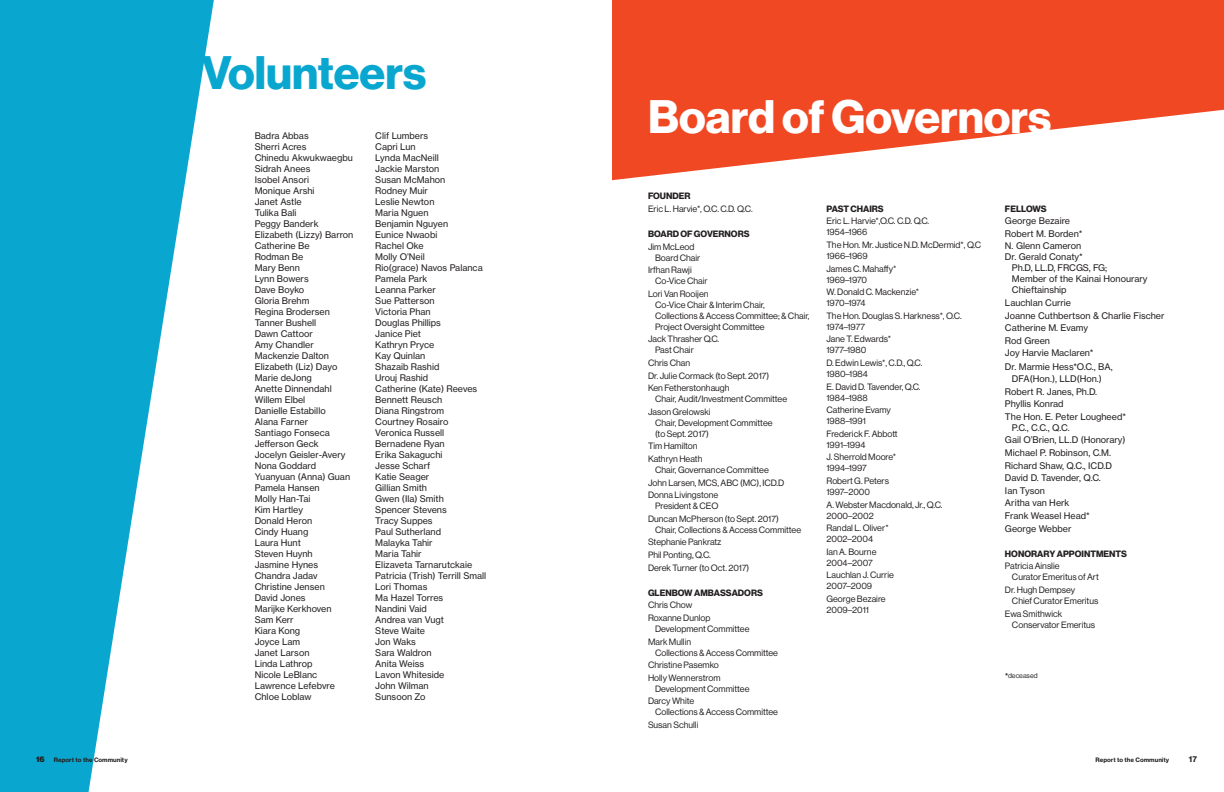
<style>
.page{position:relative;width:1224px;height:792px;background:#fff}
.page>*{position:absolute;margin:0;border:0;box-sizing:border-box;transform-origin:0 0}
.t1{font:46px "N Haas Grotesk DS Std 75 Bd";color:#fff}
.t2{font:46px "N Haas Grotesk DS Std 75 Bd";color:#09a7cf}
.t3{font:9px/11px "N Haas Grotesk TX Std 55 Rg";color:#231f20}
.t4{font:9px/11px "N Haas Grotesk DS Std 55 Rg";color:#231f20}
.t5{font:9px "N Haas Grotesk DS Std 75 Bd";color:#231f20}
.t6{font:8px "N Haas Grotesk TX Std 75 Bd";color:#231f20}
.t7{font:7px "N Haas Grotesk DS Std 55 Rg";color:#231f20}
.t8{font:6px "N Haas Grotesk TX Std 75 Bd";color:#231f20}
.s1{font-family:"N Haas Grotesk DS Std 95 Blk";font-size:8px}
.s2{font-family:"N Haas Grotesk DS Std 75 Bd"}
</style>
<div class="page">
<svg style="left:0;top:0;width:214px;height:792px;fill:#09a7cf"></svg>
<svg style="left:612px;top:0;width:612px;height:180px;fill:#f04822"></svg>
<p class="t8" style="left:36px;top:756px;width:93px"><span class="s1">16</span> Report to the Community</p>
<h1 class="t2" style="left:202px;top:46px;width:226px">Volunteers</h1>
<p class="t3" style="left:255px;top:130px;width:100px">Badra Abbas<br>Sherri Acres<br>Chinedu Akwukwaegbu<br>Sidrah Anees<br>Isobel Ansori<br>Monique Arshi<br>Janet Astle<br>Tulika Bali<br>Peggy Banderk<br>Elizabeth (Lizzy) Barron<br>Catherine Be<br>Rodman Be<br>Mary Benn<br>Lynn Bowers<br>Dave Boyko<br>Gloria Brehm<br>Regina Brodersen<br>Tanner Bushell<br>Dawn Cattoor<br>Amy Chandler<br>Mackenzie Dalton<br>Elizabeth (Liz) Dayo<br>Marie deJong<br>Anette Dinnendahl<br>Willem Elbel<br>Danielle Estabillo<br>Alana Farner<br>Santiago Fonseca<br>Jefferson Geck<br>Jocelyn Geisler-Avery<br>Nona Goddard<br>Yuanyuan (Anna) Guan<br>Pamela Hansen<br>Molly Han-Tai<br>Kim Hartley<br>Donald Heron<br>Cindy Huang<br>Laura Hunt<br>Steven Huynh<br>Jasmine Hynes<br>Chandra Jadav<br>Christine Jensen<br>David Jones<br>Marijke Kerkhoven<br>Sam Kerr<br>Kiara Kong<br>Joyce Lam<br>Janet Larson<br>Linda Lathrop<br>Nicole LeBlanc<br>Lawrence Lefebvre<br>Chloe Loblaw</p>
<p class="t3" style="left:375px;top:130px;width:112px">Clif Lumbers<br>Capri Lun<br>Lynda MacNeill<br>Jackie Marston<br>Susan McMahon<br>Rodney Muir<br>Leslie Newton<br>Maria Nguen<br>Benjamin Nguyen<br>Eunice Nwaobi<br>Rachel Oke<br>Molly O’Neil<br>Rio(grace) Navos Palanca<br>Pamela Park<br>Leanna Parker<br>Sue Patterson<br>Victoria Phan<br>Douglas Phillips<br>Janice Piet<br>Kathryn Pryce<br>Kay Quinlan<br>Shazaib Rashid<br>Urouj Rashid<br>Catherine (Kate) Reeves<br>Bennett Reusch<br>Diana Ringstrom<br>Courtney Rosairo<br>Veronica Russell<br>Bernadene Ryan<br>Erika Sakaguchi<br>Jesse Scharf<br>Katie Seager<br>Gillian Smith<br>Gwen (Ila) Smith<br>Spencer Stevens<br>Tracy Suppes<br>Paul Sutherland<br>Malayka Tahir<br>Maria Tahir<br>Elizaveta Tarnarutckaie<br>Patricia (Trish) Terrill Small<br>Lori Thomas<br>Ma Hazel Torres<br>Nandini Vaid<br>Andrea van Vugt<br>Steve Waite<br>Jon Waks<br>Sara Waldron<br>Anita Weiss<br>Lavon Whiteside<br>John Wilman<br>Sunsoon Zo</p>
<h1 class="t1" style="left:648px;top:90px;width:405px">Board of Governors</h1>
<p class="t5" style="left:648px;top:191px;width:44px">FOUNDER</p>
<p class="t4" style="left:648px;top:203px;width:106px">Eric L. Harvie*, O.C. C.D. Q.C.</p>
<p class="t5" style="left:648px;top:229px;width:103px">BOARD OF GOVERNORS</p>
<p class="t4" style="left:655px;top:241px;width:47px;text-indent:-7px">Jim McLeod<br>Board Chair</p>
<p class="t4" style="left:655px;top:265px;width:54px;text-indent:-7px">Irfhan Rawji<br>Co-Vice Chair</p>
<p class="t4" style="left:655px;top:288px;width:156px;text-indent:-7px">Lori Van Rooijen<br>Co-Vice Chair &amp; Interim Chair,<br>Collections &amp; Access Committee; &amp; Chair,<br>Project Oversight Committee</p>
<p class="t4" style="left:655px;top:334px;width:66px;text-indent:-7px">Jack Thrasher Q.C.<br>Past Chair</p>
<p class="t4" style="left:648px;top:357px;width:123px;line-height:12.6px">Chris Chan<br>Dr. Julie Cormack (to Sept. 2017)<br>Ken Fetherstonhaugh</p>
<p class="t4" style="left:648px;top:393px;width:141px;line-height:12.6px;text-indent:7px">Chair, Audit/Investment Committee<br>Jason Grelowski</p>
<p class="t4" style="left:655px;top:417px;width:119px">Chair, Development Committee (to Sept. 2017)</p>
<p class="t4" style="left:648px;top:440px;width:56px;line-height:12.6px">Tim Hamilton<br>Kathryn Heath</p>
<p class="t4" style="left:648px;top:464px;width:138px;line-height:12.6px;text-indent:7px">Chair, Governance Committee<br>John Larsen, MCS, ABC (MC), ICD.D<br>Donna Livingstone</p>
<p class="t4" style="left:648px;top:500px;width:132px;line-height:12.6px;text-indent:7px">President &amp; CEO<br>Duncan McPherson (to Sept. 2017)</p>
<p class="t4" style="left:648px;top:523px;width:155px;line-height:12.6px;text-indent:7px">Chair, Collections &amp; Access Committee<br>Stephanie Pankratz<br>Phil Ponting, Q.C.<br>Derek Turner (to Oct. 2017)</p>
<p class="t5" style="left:648px;top:587px;width:116px">GLENBOW AMBASSADORS</p>
<p class="t4" style="left:648px;top:599px;width:64px;line-height:12.6px">Chris Chow<br>Roxanne Dunlop</p>
<p class="t4" style="left:648px;top:623px;width:103px;line-height:12.6px;text-indent:7px">Development Committee<br>Mark Mullin</p>
<p class="t4" style="left:648px;top:646px;width:132px;line-height:12.6px;text-indent:7px">Collections &amp; Access Committee<br>Christine Pasemko<br>Holly Wennerstrom</p>
<p class="t4" style="left:648px;top:682px;width:103px;line-height:12.6px;text-indent:7px">Development Committee<br>Darcy White</p>
<p class="t4" style="left:648px;top:706px;width:132px;line-height:12.6px;text-indent:7px">Collections &amp; Access Committee<br>Susan Schulli</p>
<p class="t5" style="left:826px;top:203px;width:59px">PAST CHAIRS</p>
<p class="t4" style="left:826px;top:216px;width:104px">Eric L. Harvie*,O.C. C.D. Q.C.<br>1954–1966</p>
<p class="t4" style="left:826px;top:239px;width:156px">The Hon. Mr. Justice N.D. McDermid*, Q.C<br>1966–1969</p>
<p class="t4" style="left:826px;top:263px;width:72px">James C. Mahaffy*<br>1969–1970</p>
<p class="t4" style="left:826px;top:287px;width:94px">W. Donald C. Mackenzie*<br>1970–1974</p>
<p class="t4" style="left:826px;top:310px;width:137px">The Hon. Douglas S. Harkness*, O.C.<br>1974–1977</p>
<p class="t4" style="left:826px;top:334px;width:66px">Jane T. Edwards*<br>1977–1980</p>
<p class="t4" style="left:826px;top:357px;width:97px">D. Edwin Lewis*, C.D., Q.C.<br>1980–1984</p>
<p class="t4" style="left:826px;top:381px;width:96px">E. David D. Tavender, Q.C.<br>1984–1988</p>
<p class="t4" style="left:826px;top:405px;width:66px">Catherine Evamy<br>1988–1991</p>
<p class="t4" style="left:826px;top:428px;width:73px">Frederick F. Abbott<br>1991–1994</p>
<p class="t4" style="left:826px;top:452px;width:71px">J. Sherrold Moore*<br>1994–1997</p>
<p class="t4" style="left:826px;top:475px;width:64px">Robert G. Peters<br>1997–2000</p>
<p class="t4" style="left:826px;top:499px;width:118px">A. Webster Macdonald, Jr., Q.C.<br>2000–2002</p>
<p class="t4" style="left:826px;top:523px;width:64px">Randal L. Oliver*<br>2002–2004</p>
<p class="t4" style="left:826px;top:546px;width:52px">Ian A. Bourne<br>2004–2007</p>
<p class="t4" style="left:826px;top:570px;width:69px">Lauchlan J. Currie<br>2007–2009</p>
<p class="t4" style="left:826px;top:593px;width:61px">George Bezaire<br>2009–2011</p>
<p class="t5" style="left:1005px;top:203px;width:43px">FELLOWS</p>
<p class="t3" style="left:1005px;top:215px;width:79px;line-height:12.6px">George Bezaire<br>Robert M. Borden*<br>N. Glenn Cameron</p>
<p class="t3" style="left:1012px;top:252px;width:137px;text-indent:-7px">Dr. Gerald Conaty*<br>Ph.D, LL.D, FRCGS, FG;<br>Member of the Kainai Honourary<br>Chieftainship</p>
<p class="t3" style="left:1005px;top:296px;width:161px;line-height:12.6px">Lauchlan Currie<br>Joanne Cuthbertson &amp; Charlie Fischer<br>Catherine M. Evamy<br>Rod Green<br>Joy Harvie Maclaren*</p>
<p class="t3" style="left:1005px;top:361px;width:109px">Dr. Marmie Hess*O.C., BA,</p>
<p class="t3" style="left:1012px;top:373px;width:91px">DFA(Hon.), LLD(Hon.)</p>
<p class="t3" style="left:1005px;top:386px;width:94px">Robert R. Janes, Ph.D.</p>
<p class="t3" style="left:1005px;top:398px;width:60px">Phyllis Konrad</p>
<p class="t3" style="left:1005px;top:411px;width:123px">The Hon. E. Peter Lougheed*</p>
<p class="t3" style="left:1005px;top:421px;width:122px;line-height:12.6px;text-indent:7px">P.C., C.C., Q.C.<br>Gail O’Brien, LL.D (Honorary)<br>Michael P. Robinson, C.M.<br>Richard Shaw, Q.C., ICD.D<br>David D. Tavender, Q.C.<br>Ian Tyson<br>Aritha van Herk<br>Frank Weasel Head*<br>George Webber</p>
<p class="t5" style="left:1005px;top:548px;width:124px">HONORARY APPOINTMENTS</p>
<p class="t4" style="left:1012px;top:561px;width:88px;text-indent:-7px">Patricia Ainslie<br>Curator Emeritus of Art</p>
<p class="t4" style="left:1012px;top:584px;width:88px;text-indent:-7px">Dr. Hugh Dempsey<br>Chief Curator Emeritus</p>
<p class="t4" style="left:1012px;top:608px;width:85px;text-indent:-7px">Ewa Smithwick<br>Conservator Emeritus</p>
<p class="t7" style="left:1005px;top:672px;width:34px"><span class="s2">*</span>deceased</p>
<p class="t8" style="left:1096px;top:756px;width:75px">Report to the Community</p>
<p class="t6" style="left:1189px;top:754px;width:10px">17</p>
</div>
